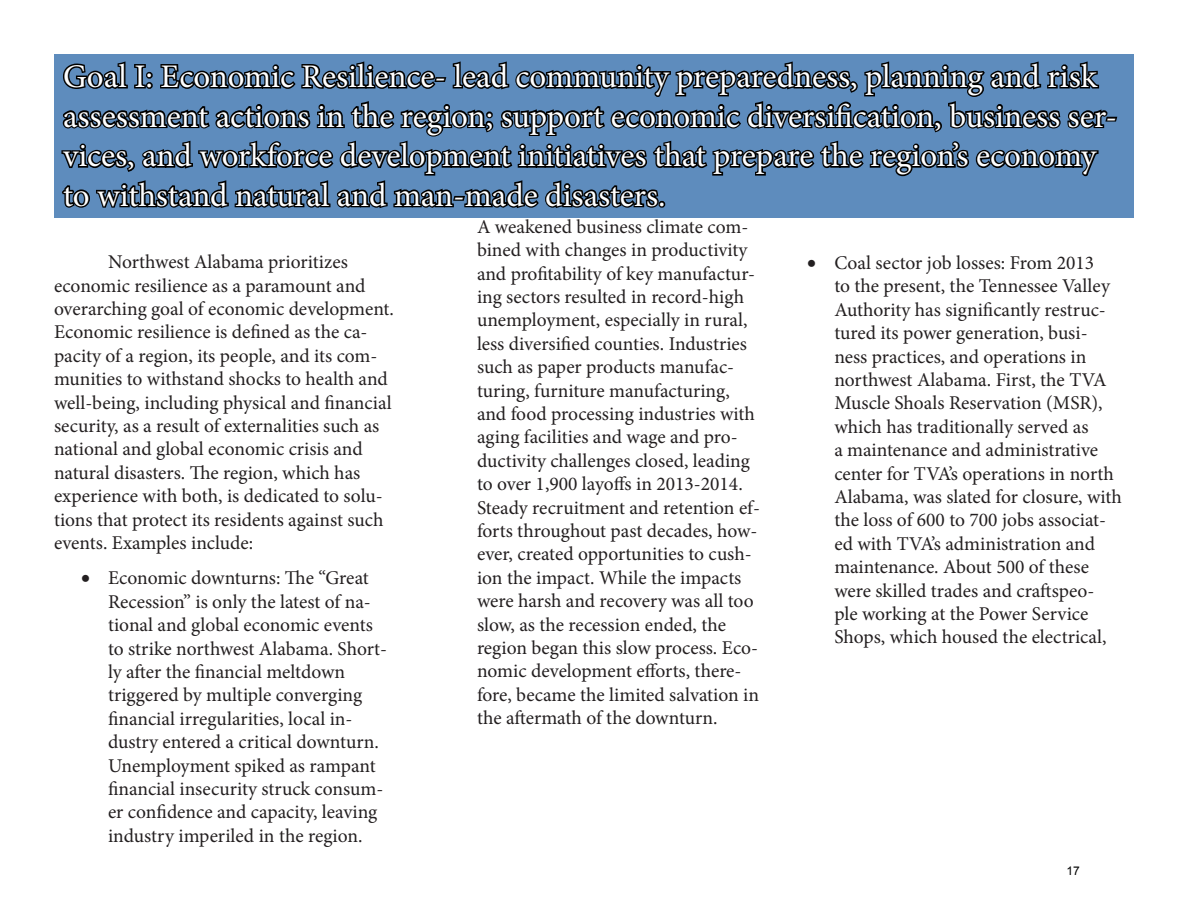
<style>
.page{position:relative;width:1188px;height:918px;background:#fff}
.page>*{position:absolute;margin:0;border:0;box-sizing:border-box;transform-origin:0 0}
.t1{font:33px/39.6px "Minion Pro";color:#fff}
.t2{font:19.5px/23.4px "Minion Pro";color:#231f20}
.t3{font:12px "Arial";color:#000}
</style>
<div class="page">
<div style="left:54px;top:54px;width:1080px;height:163px;background:#5e8cbd"></div>
<svg style="left:60px;top:61px;width:1059px;height:157px"></svg>
<div style="left:659px;top:201px;width:6px;height:7px;border:3px solid #000;border-radius:50%"></div>
<p class="t1" style="left:63px;top:57px;width:1056px">Goal I: Economic Resilience- lead community preparedness, planning and risk assessment actions in the region; support economic diversification, business ser&shy;vices, and workforce development initiatives that prepare the region’s economy to withstand natural and man-made disasters.</p>
<p class="t2" style="left:54px;top:250px;width:342px;text-indent:54px">Northwest Alabama prioritizes economic resilience as a paramount and overarching goal of economic development.<br>Economic resilience is defined as the ca&shy;pacity of a region, its people, and its com&shy;munities to withstand shocks to health and well-being, including physical and financial security, as a result of externalities such as national and global economic crisis and natural disasters. The region, which has experience with both, is dedicated to solu&shy;tions that protect its residents against such events. Examples include:</p>
<p class="t2" style="left:108px;top:567px;width:281px;text-indent:-27px">• Economic downturns: The “Great Recession” is only the latest of na&shy;tional and global economic events to strike northwest Alabama. Short&shy;ly after the financial meltdown triggered by multiple converging financial irregularities, local in&shy;dustry entered a critical downturn.<br>Unemployment spiked as rampant financial insecurity struck consum&shy;er confidence and capacity, leaving industry imperiled in the region.</p>
<p class="t2" style="left:477px;top:215px;width:285px">A weakened business climate com&shy;bined with changes in productivity and profitability of key manufactur&shy;ing sectors resulted in record-high unemployment, especially in rural, less diversified counties. Industries such as paper products manufac&shy;turing, furniture manufacturing, and food processing industries with aging facilities and wage and pro&shy;ductivity challenges closed, leading to over 1,900 layoffs in 2013-2014.<br>Steady recruitment and retention ef&shy;forts throughout past decades, how&shy;ever, created opportunities to cush&shy;ion the impact. While the impacts were harsh and recovery was all too slow, as the recession ended, the region began this slow process. Eco&shy;nomic development efforts, there&shy;fore, became the limited salvation in the aftermath of the downturn.</p>
<p class="t2" style="left:834px;top:251px;width:289px;text-indent:-27px">• Coal sector job losses: From 2013<br>to the present, the Tennessee Valley Authority has significantly restruc&shy;tured its power generation, busi&shy;ness practices, and operations in northwest Alabama. First, the TVA Muscle Shoals Reservation (MSR), which has traditionally served as<br>a maintenance and administrative center for TVA’s operations in north Alabama, was slated for closure, with the loss of 600 to 700 jobs associat&shy;ed with TVA’s administration and maintenance. About 500 of these were skilled trades and craftspeo&shy;ple working at the Power Service Shops, which housed the electrical,</p>
<p class="t3" style="left:1067px;top:862px;width:15px">17</p>
</div>
